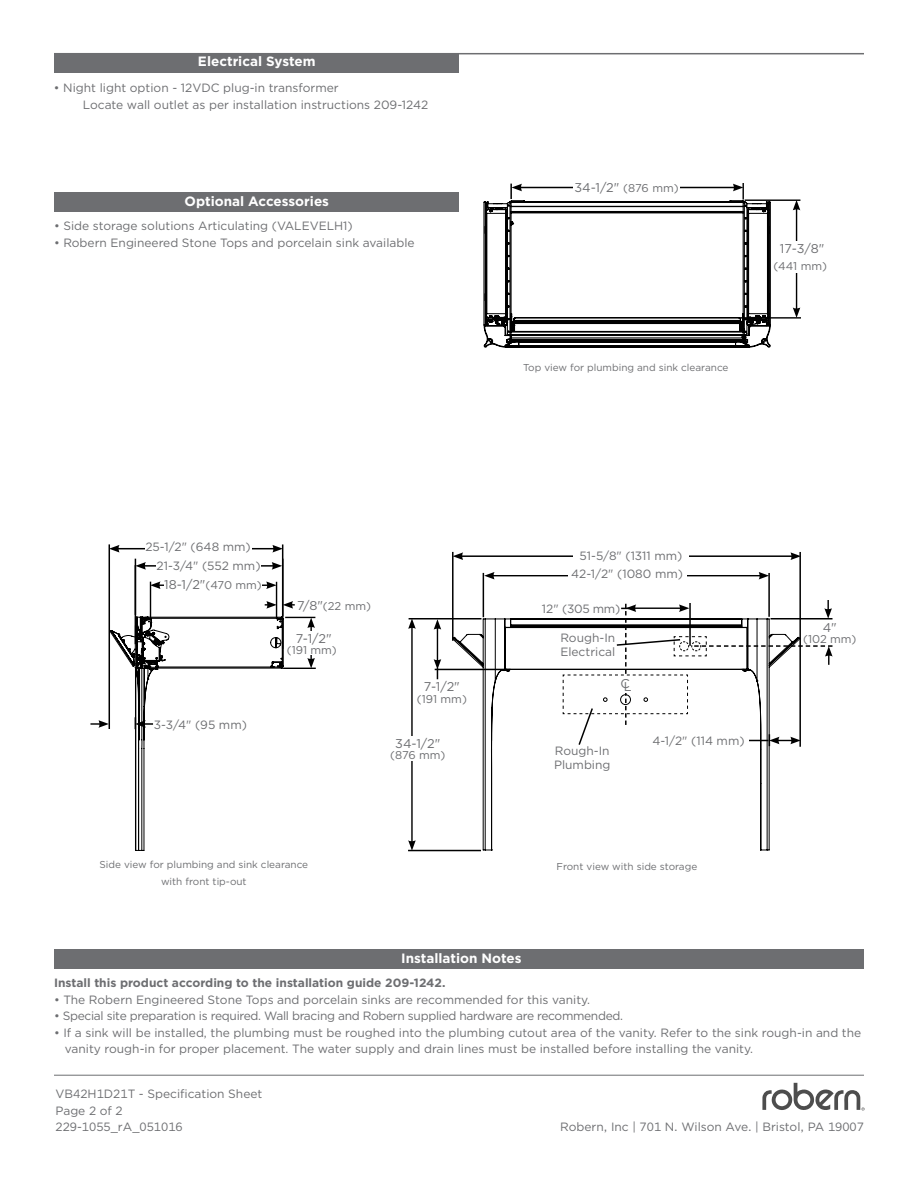
<style>
.page{position:relative;width:918px;height:1188px;background:#fff}
.page>*{position:absolute;margin:0;border:0;box-sizing:border-box;transform-origin:0 0}
.t1{font:700 13.5px "Gotham";color:#fff}
.t2{font:12.75px "Gotham";color:#6d6e71}
.t3{font:12px/16.5px "Gotham";color:#6d6e71}
.t4{font:12px "Gotham";letter-spacing:-.025em;color:#6d6e71}
.t5{font:700 12px "Gotham";color:#6d6e71}
.t6{font:11.25px "Gotham";color:#6d6e71}
.t7{font:10.05px/16.5px "Gotham";color:#6d6e71;text-align:center}
.s1{font-size:11.25px}
.s2{font-size:12.75px}
</style>
<div class="page">
<div style="left:54px;top:949px;width:810px;height:20px;background:#6d6e71"></div>
<svg style="left:762px;top:1083px;width:103px;height:28px"></svg>
<hr style="left:54px;top:53px;width:810px;height:1px;background:#6d6e71">
<hr style="left:54px;top:1075px;width:810px;height:1px;background:#6d6e71">
<div style="left:54px;top:54px;width:405px;height:19px;background:#6d6e71"></div>
<div style="left:54px;top:192px;width:405px;height:20px;background:#6d6e71"></div>
<svg style="left:452px;top:619px;width:318px;height:231px"></svg>
<hr style="left:150px;top:582px;width:1px;height:38px;background:#000">
<hr style="left:276px;top:582px;width:1px;height:37px;background:#000">
<hr style="left:158px;top:585px;width:111px;height:1px;background:#000">
<svg style="left:150px;top:581px;width:11px;height:8px"></svg>
<svg style="left:266px;top:581px;width:11px;height:8px"></svg>
<div style="left:164px;top:579px;width:98px;height:18px;background:#fff"></div>
<svg style="left:265px;top:601px;width:11px;height:8px"></svg>
<svg style="left:284px;top:601px;width:11px;height:8px"></svg>
<hr style="left:285px;top:617px;width:30px;height:1px;background:#000">
<hr style="left:283px;top:668px;width:33px;height:1px;background:#000">
<hr style="left:310px;top:626px;width:2px;height:34px;background:#000">
<svg style="left:307px;top:618px;width:8px;height:10px"></svg>
<svg style="left:307px;top:658px;width:8px;height:10px"></svg>
<div style="left:287px;top:631px;width:50px;height:23px;background:#fff"></div>
<hr style="left:745px;top:200px;width:55px;height:1px;background:#000">
<hr style="left:740px;top:317px;width:61px;height:2px;background:#000">
<hr style="left:796px;top:208px;width:1px;height:102px;background:#000">
<svg style="left:793px;top:200px;width:7px;height:10px"></svg>
<svg style="left:793px;top:307px;width:7px;height:11px"></svg>
<div style="left:772px;top:242px;width:56px;height:31px;background:#fff"></div>
<svg style="left:484px;top:183px;width:287px;height:165px"></svg>
<div style="left:573px;top:181px;width:107px;height:14px;background:#fff"></div>
<hr style="left:282px;top:544px;width:1px;height:105px;background:#000">
<hr style="left:109px;top:544px;width:1px;height:185px;background:#000">
<hr style="left:135px;top:565px;width:1px;height:79px;background:#000">
<hr style="left:117px;top:548px;width:158px;height:1px;background:#000">
<svg style="left:272px;top:545px;width:10px;height:8px"></svg>
<svg style="left:110px;top:545px;width:10px;height:8px"></svg>
<div style="left:145px;top:541px;width:106px;height:22px;background:#fff"></div>
<svg style="left:90px;top:617px;width:193px;height:234px"></svg>
<hr style="left:282px;top:559px;width:2px;height:57px;background:#000">
<hr style="left:135px;top:559px;width:1px;height:56px;background:#000">
<hr style="left:144px;top:565px;width:130px;height:2px;background:#000">
<svg style="left:272px;top:562px;width:10px;height:8px"></svg>
<svg style="left:136px;top:562px;width:10px;height:8px"></svg>
<div style="left:156px;top:560px;width:105px;height:13px;background:#fff"></div>
<hr style="left:409px;top:618px;width:73px;height:2px;background:#000">
<hr style="left:435px;top:669px;width:72px;height:1px;background:#000">
<hr style="left:437px;top:627px;width:1px;height:34px;background:#000">
<svg style="left:434px;top:619px;width:7px;height:11px"></svg>
<hr style="left:411px;top:627px;width:2px;height:216px;background:#000">
<svg style="left:408px;top:618px;width:8px;height:11px"></svg>
<svg style="left:408px;top:840px;width:8px;height:10px"></svg>
<hr style="left:799px;top:552px;width:2px;height:195px;background:#000">
<hr style="left:768px;top:573px;width:2px;height:44px;background:#000">
<hr style="left:452px;top:552px;width:2px;height:89px;background:#000">
<hr style="left:483px;top:573px;width:1px;height:44px;background:#000">
<hr style="left:461px;top:555px;width:332px;height:2px;background:#000">
<svg style="left:790px;top:552px;width:11px;height:8px"></svg>
<svg style="left:453px;top:552px;width:10px;height:8px"></svg>
<hr style="left:492px;top:575px;width:269px;height:1px;background:#000">
<svg style="left:759px;top:572px;width:10px;height:7px"></svg>
<svg style="left:484px;top:572px;width:11px;height:7px"></svg>
<div style="left:568px;top:569px;width:118px;height:17px;background:#fff"></div>
<div style="left:573px;top:550px;width:116px;height:12px;background:#fff"></div>
<div style="left:415px;top:680px;width:54px;height:36px;background:#fff"></div>
<div style="left:649px;top:734px;width:99px;height:17px;background:#fff"></div>
<svg style="left:434px;top:659px;width:7px;height:20px"></svg>
<hr style="left:408px;top:850px;width:73px;height:1px;background:#000">
<div style="left:390px;top:737px;width:56px;height:24px;background:#fff"></div>
<svg style="left:562px;top:600px;width:271px;height:147px"></svg>
<p class="t1" style="left:198px;top:53px;width:119px">Electrical System</p>
<p class="t3" style="left:83px;top:80px;width:347px;text-indent:-29px">• Night light option - 12VDC plug-in transformer<br>Locate wall outlet as per installation instructions 209-1242</p>
<p class="t1" style="left:185px;top:192px;width:146px">Optional Accessories</p>
<p class="t3" style="left:54px;top:218px;width:300px">• Side storage solutions Articulating (VALEVELH1)</p>
<p class="t3" style="left:54px;top:234px;width:362px">• Robern Engineered Stone Tops and porcelain sink available</p>
<p class="t3" style="left:145px;top:538px;width:107px">25-1/2" (648 mm)</p>
<p class="t3" style="left:157px;top:557px;width:105px">21-3/4" (552 mm)</p>
<p class="t2" style="left:164px;top:577px;width:99px">18-1/2"<span class="s1">(470 mm)</span></p>
<p class="t2" style="left:574px;top:179px;width:106px">34-1/2" <span class="s1">(876 mm)</span></p>
<p class="t7" style="left:523px;top:359px;width:207px">Top view for plumbing and sink clearance</p>
<p class="t2" style="left:780px;top:240px;width:46px">17-3/8"</p>
<p class="t6" style="left:773px;top:258px;width:55px">(441 mm)</p>
<p class="t3" style="left:579px;top:547px;width:105px">51-5/8" (1311 mm)</p>
<p class="t3" style="left:571px;top:566px;width:113px">42-1/2" (1080 mm)</p>
<p class="t3" style="left:154px;top:716px;width:95px">3-3/4" (95 mm)</p>
<p class="t6" style="left:297px;top:599px;width:75px"><span class="s2">7/8"</span>(22 mm)</p>
<p class="t2" style="left:296px;top:630px;width:37px">7-1/2"</p>
<p class="t6" style="left:287px;top:643px;width:52px">(191 mm)</p>
<p class="t3" style="left:542px;top:600px;width:80px">12" (305 mm)</p>
<p class="t2" style="left:823px;top:619px;width:16px">4"</p>
<p class="t3" style="left:560px;top:629px;width:56px">Rough-In</p>
<p class="t6" style="left:803px;top:632px;width:55px">(102 mm)</p>
<p class="t3" style="left:560px;top:643px;width:56px">Electrical</p>
<p class="t2" style="left:620px;top:677px;width:13px">CL</p>
<p class="t2" style="left:424px;top:679px;width:37px">7-1/2"</p>
<p class="t6" style="left:417px;top:691px;width:52px">(191 mm)</p>
<p class="t2" style="left:395px;top:735px;width:47px">34-1/2"</p>
<p class="t3" style="left:652px;top:732px;width:94px">4-1/2" (114 mm)</p>
<p class="t6" style="left:390px;top:748px;width:57px">(876 mm)</p>
<p class="t3" style="left:554px;top:744px;width:58px;line-height:13.5px">Rough-In<br>Plumbing</p>
<p class="t7" style="left:99px;top:856px;width:210px">Side view for plumbing and sink clearance with front tip-out</p>
<p class="t7" style="left:556px;top:858px;width:142px">Front view with side storage</p>
<p class="t1" style="left:401px;top:949px;width:122px">Installation Notes</p>
<p class="t5" style="left:54px;top:975px;width:393px">Install this product according to the installation guide 209-1242.</p>
<p class="t3" style="left:54px;top:991px;width:538px">• The Robern Engineered Stone Tops and porcelain sinks are recommended for this vanity.</p>
<p class="t4" style="left:54px;top:1008px;width:571px">• Special site preparation is required. Wall bracing and Robern supplied hardware are recommended.</p>
<p class="t3" style="left:65px;top:1024px;width:798px;text-indent:-11px">• If a sink will be installed, the plumbing must be roughed into the plumbing cutout area of the vanity. Refer to the sink rough-in and the vanity rough-in for proper placement. The water supply and drain lines must be installed before installing the vanity.</p>
<p class="t3" style="left:56px;top:1086px;width:208px">VB42H1D21T - Specification Sheet<br>Page 2 of 2<br>229-1055_rA_051016</p>
<p class="t3" style="left:560px;top:1118px;width:305px">Robern, Inc | 701 N. Wilson Ave. | Bristol, PA 19007</p>
</div>
